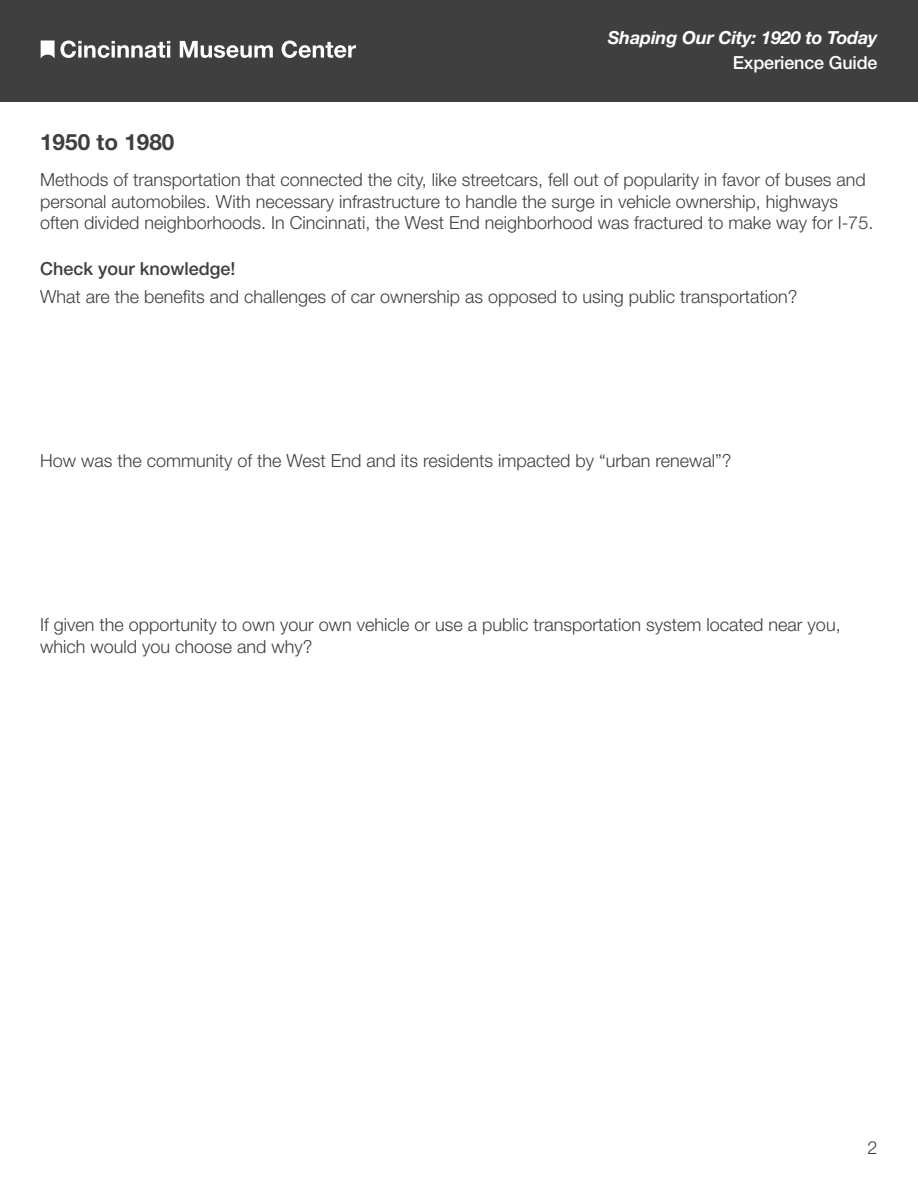
<style>
.page{position:relative;width:918px;height:1188px;background:#fff}
.page>*{position:absolute;margin:0;border:0;box-sizing:border-box;transform-origin:0 0}
.t1{font:700 22.5px "Helvetica Neue LT Std";color:#3f3f3f}
.t2{font:300 18px/21.6px "Helvetica Neue LT Std";color:#3f3f3f}
.t3{font:italic 700 18px "Helvetica Neue LT Std";letter-spacing:-.01em;color:#fff}
.t4{font:500 18px "Helvetica Neue LT Std";color:#3f3f3f}
.t5{font:500 18px "Helvetica Neue LT Std";letter-spacing:-.01em;color:#fff}
</style>
<div class="page">
<div style="left:0;top:0;width:918px;height:102px;background:#3f3f3f"></div>
<svg style="left:41px;top:40px;width:129px;height:18px"></svg>
<svg style="left:180px;top:41px;width:93px;height:17px"></svg>
<svg style="left:282px;top:40px;width:74px;height:18px"></svg>
<p class="t1" style="left:40px;top:129px;width:136px">1950 to 1980</p>
<p class="t3" style="left:608px;top:27px;width:271px">Shaping Our City: 1920 to Today</p>
<p class="t5" style="left:733px;top:52px;width:146px">Experience Guide</p>
<p class="t2" style="left:40px;top:169px;width:835px">Methods of transportation that connected the city, like streetcars, fell out of popularity in favor of buses and personal automobiles. With necessary infrastructure to handle the surge in vehicle ownership, highways often divided neighborhoods. In Cincinnati, the West End neighborhood was fractured to make way for I-75.</p>
<p class="t4" style="left:40px;top:258px;width:197px">Check your knowledge!</p>
<p class="t2" style="left:40px;top:286px;width:759px">What are the benefits and challenges of car ownership as opposed to using public transportation?</p>
<p class="t2" style="left:40px;top:450px;width:693px">How was the community of the West End and its residents impacted by “urban renewal”?</p>
<p class="t2" style="left:40px;top:613px;width:802px">If given the opportunity to own your own vehicle or use a public transportation system located near you, which would you choose and why?</p>
<p class="t2" style="left:867px;top:1136px;width:12px">2</p>
</div>
